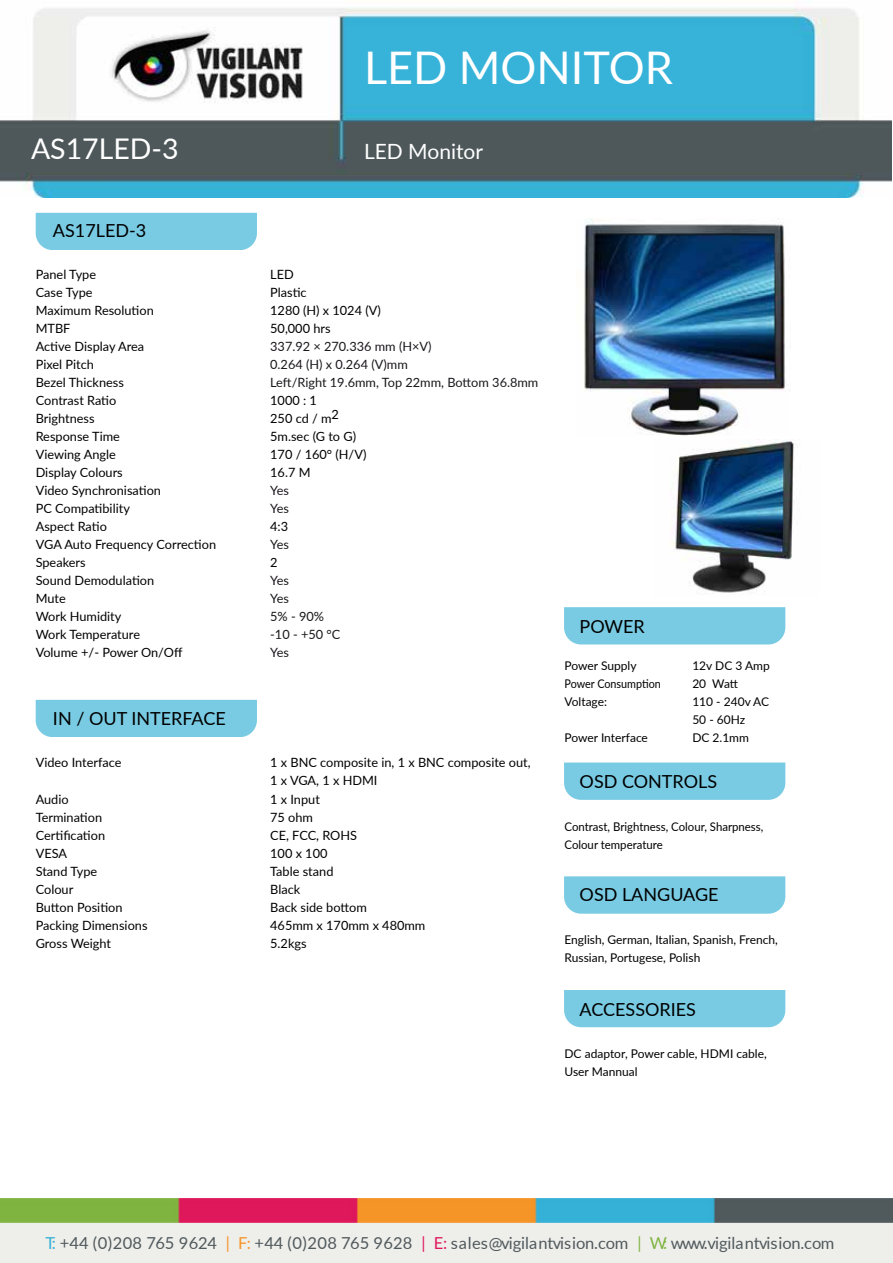
<style>
.page{position:relative;width:893px;height:1263px;background:#fff}
.page>*{position:absolute;margin:0;border:0;box-sizing:border-box;transform-origin:0 0}
.t1{font:45px "Lato";color:#fff}
.t2{font:28.5px "Lato";color:#fff}
.t3{font:21px "Lato";color:#fff}
.t4{font:18px "Lato";color:#000}
.t5{font:16.5px "Lato";color:#50595c}
.t6{font:12.75px/18px "Lato";color:#000}
.t7{font:12.75px "Lato";color:#1a171b}
.t8{font:12px/18px "Lato";color:#000}
.t9{font:12px/18px "Lato";color:#000;scale:.95 1}
.t10{font:12px "Lato";color:#000;scale:.9 1}
.s1{color:#35b0d6}
.s2{color:#f79526}
.s3{color:#df185d}
.s4{color:#80b441}
</style>
<div class="page">
<div style="left:36px;top:213px;width:221px;height:37px;background:#79cbe3"></div>
<div style="left:36px;top:700px;width:221px;height:37px;background:#79cbe3"></div>
<div style="left:564px;top:607px;width:221px;height:37px;background:#79cbe3"></div>
<div style="left:564px;top:762px;width:221px;height:38px;background:#79cbe3"></div>
<div style="left:564px;top:876px;width:221px;height:38px;background:#79cbe3"></div>
<div style="left:564px;top:990px;width:221px;height:37px;background:#79cbe3"></div>
<div style="left:0;top:1198px;width:893px;height:65px;background:#eeeeeb"></div>
<img style="left:0;top:1198px;width:893px;height:25px">
<img style="left:0;top:7px;width:891px;height:190px">
<img style="left:670px;top:440px;width:124px;height:153px">
<img style="left:584px;top:218px;width:201px;height:217px">
<h1 class="t1" style="left:364px;top:35px;width:310px">LED MONITOR</h1>
<h2 class="t2" style="left:31px;top:128px;width:149px">AS17LED-3</h2>
<h3 class="t3" style="left:364px;top:136px;width:121px">LED Monitor</h3>
<h3 class="t4" style="left:53px;top:218px;width:95px">AS17LED-3</h3>
<p class="t6" style="left:36px;top:265px;width:62px">Panel Type</p>
<p class="t6" style="left:270px;top:265px;width:25px">LED</p>
<p class="t6" style="left:36px;top:283px;width:58px">Case Type</p>
<p class="t6" style="left:270px;top:283px;width:38px">Plastic</p>
<p class="t6" style="left:36px;top:301px;width:120px">Maximum Resolution</p>
<p class="t6" style="left:270px;top:301px;width:112px">1280 (H) x 1024 (V)</p>
<p class="t6" style="left:36px;top:319px;width:36px">MTBF</p>
<p class="t6" style="left:270px;top:319px;width:62px">50,000 hrs</p>
<p class="t6" style="left:36px;top:337px;width:110px">Active Display Area</p>
<p class="t7" style="left:270px;top:338px;width:163px">337.92 × 270.336 mm (H×V)</p>
<p class="t6" style="left:36px;top:355px;width:60px">Pixel Pitch</p>
<p class="t7" style="left:270px;top:356px;width:139px">0.264 (H) x 0.264 (V)mm</p>
<p class="t6" style="left:36px;top:373px;width:90px">Bezel Thickness</p>
<p class="t7" style="left:270px;top:374px;width:270px">Left/Right 19.6mm, Top 22mm, Bottom 36.8mm</p>
<p class="t6" style="left:36px;top:391px;width:82px">Contrast Ratio</p>
<p class="t6" style="left:270px;top:391px;width:48px">1000 : 1</p>
<p class="t6" style="left:36px;top:409px;width:60px">Brightness</p>
<p class="t6" style="left:270px;top:409px;width:70px">250 cd / m2</p>
<p class="t6" style="left:36px;top:427px;width:86px">Response Time</p>
<p class="t6" style="left:270px;top:427px;width:87px">5m.sec (G to G)</p>
<p class="t6" style="left:36px;top:445px;width:82px">Viewing Angle</p>
<p class="t6" style="left:270px;top:445px;width:98px">170 / 160° (H/V)</p>
<p class="t6" style="left:36px;top:463px;width:89px">Display Colours</p>
<p class="t6" style="left:270px;top:463px;width:42px">16.7 M</p>
<p class="t6" style="left:36px;top:481px;width:127px">Video Synchronisation</p>
<p class="t7" style="left:270px;top:482px;width:20px">Yes</p>
<p class="t6" style="left:36px;top:499px;width:96px">PC Compatibility</p>
<p class="t7" style="left:270px;top:500px;width:20px">Yes</p>
<p class="t6" style="left:36px;top:517px;width:73px">Aspect Ratio</p>
<p class="t6" style="left:270px;top:517px;width:19px">4:3</p>
<p class="t6" style="left:36px;top:535px;width:182px">VGA Auto Frequency Correction</p>
<p class="t7" style="left:270px;top:536px;width:20px">Yes</p>
<p class="t6" style="left:36px;top:553px;width:51px">Speakers</p>
<p class="t6" style="left:270px;top:553px;width:9px">2</p>
<p class="t6" style="left:36px;top:571px;width:120px">Sound Demodulation</p>
<p class="t7" style="left:270px;top:572px;width:20px">Yes</p>
<p class="t6" style="left:36px;top:589px;width:32px">Mute</p>
<p class="t7" style="left:270px;top:590px;width:20px">Yes</p>
<p class="t6" style="left:36px;top:607px;width:87px">Work Humidity</p>
<p class="t7" style="left:270px;top:608px;width:55px">5% - 90%</p>
<p class="t6" style="left:36px;top:625px;width:106px">Work Temperature</p>
<p class="t7" style="left:270px;top:626px;width:72px">-10 - +50 °C</p>
<p class="t6" style="left:36px;top:643px;width:148px">Volume +/- Power On/Off</p>
<p class="t7" style="left:270px;top:644px;width:20px">Yes</p>
<h3 class="t4" style="left:53px;top:706px;width:174px">IN / OUT INTERFACE</h3>
<p class="t6" style="left:36px;top:753px;width:87px">Video Interface</p>
<p class="t6" style="left:270px;top:753px;width:262px">1 x BNC composite in, 1 x BNC composite out,<br>1 x VGA, 1 x HDMI</p>
<p class="t6" style="left:36px;top:789px;width:35px">Audio</p>
<p class="t6" style="left:270px;top:789px;width:51px">1 x Input</p>
<p class="t6" style="left:36px;top:807px;width:68px">Termination</p>
<p class="t6" style="left:270px;top:807px;width:44px">75 ohm</p>
<p class="t6" style="left:36px;top:825px;width:71px">Certification</p>
<p class="t6" style="left:270px;top:825px;width:88px">CE, FCC, ROHS</p>
<p class="t6" style="left:36px;top:843px;width:33px">VESA</p>
<p class="t6" style="left:270px;top:843px;width:59px">100 x 100</p>
<p class="t6" style="left:36px;top:861px;width:63px">Stand Type</p>
<p class="t6" style="left:270px;top:861px;width:65px">Table stand</p>
<p class="t6" style="left:36px;top:879px;width:39px">Colour</p>
<p class="t6" style="left:270px;top:879px;width:32px">Black</p>
<p class="t6" style="left:36px;top:897px;width:88px">Button Position</p>
<p class="t6" style="left:270px;top:897px;width:98px">Back side bottom</p>
<p class="t6" style="left:36px;top:915px;width:113px">Packing Dimensions</p>
<p class="t6" style="left:270px;top:915px;width:157px">465mm x 170mm x 480mm</p>
<p class="t6" style="left:36px;top:933px;width:77px">Gross Weight</p>
<p class="t6" style="left:270px;top:933px;width:38px">5.2kgs</p>
<h3 class="t4" style="left:580px;top:613px;width:67px">POWER</h3>
<p class="t8" style="left:564px;top:656px;width:74px">Power Supply</p>
<p class="t8" style="left:692px;top:656px;width:79px">12v DC 3 Amp</p>
<p class="t10" style="left:564px;top:675px;width:109px">Power Consumption</p>
<p class="t8" style="left:692px;top:674px;width:47px">20 Watt</p>
<p class="t8" style="left:564px;top:692px;width:44px">Voltage:</p>
<p class="t8" style="left:692px;top:692px;width:78px">110 - 240v AC<br>50 - 60Hz</p>
<p class="t8" style="left:564px;top:728px;width:85px">Power Interface</p>
<p class="t8" style="left:692px;top:728px;width:58px">DC 2.1mm</p>
<h3 class="t4" style="left:580px;top:768px;width:139px">OSD CONTROLS</h3>
<p class="t9" style="left:564px;top:817px;width:211px">Contrast, Brightness, Colour, Sharpness,<br>Colour temperature</p>
<h3 class="t4" style="left:580px;top:882px;width:141px">OSD LANGUAGE</h3>
<p class="t8" style="left:564px;top:930px;width:215px">English, German, Italian, Spanish, French,<br>Russian, Portugese, Polish</p>
<h3 class="t4" style="left:580px;top:996px;width:118px">ACCESSORIES</h3>
<p class="t8" style="left:564px;top:1044px;width:204px">DC adaptor, Power cable, HDMI cable,<br>User Mannual</p>
<p class="t5" style="left:45px;top:1231px;width:790px"><span class="s1">T:</span> +44 (0)208 765 9624 <span class="s2">| F:</span> +44 (0)208 765 9628 <span class="s3">| E:</span> sales@vigilantvision.com <span class="s4">| W:</span> www.vigilantvision.com</p>
</div>
